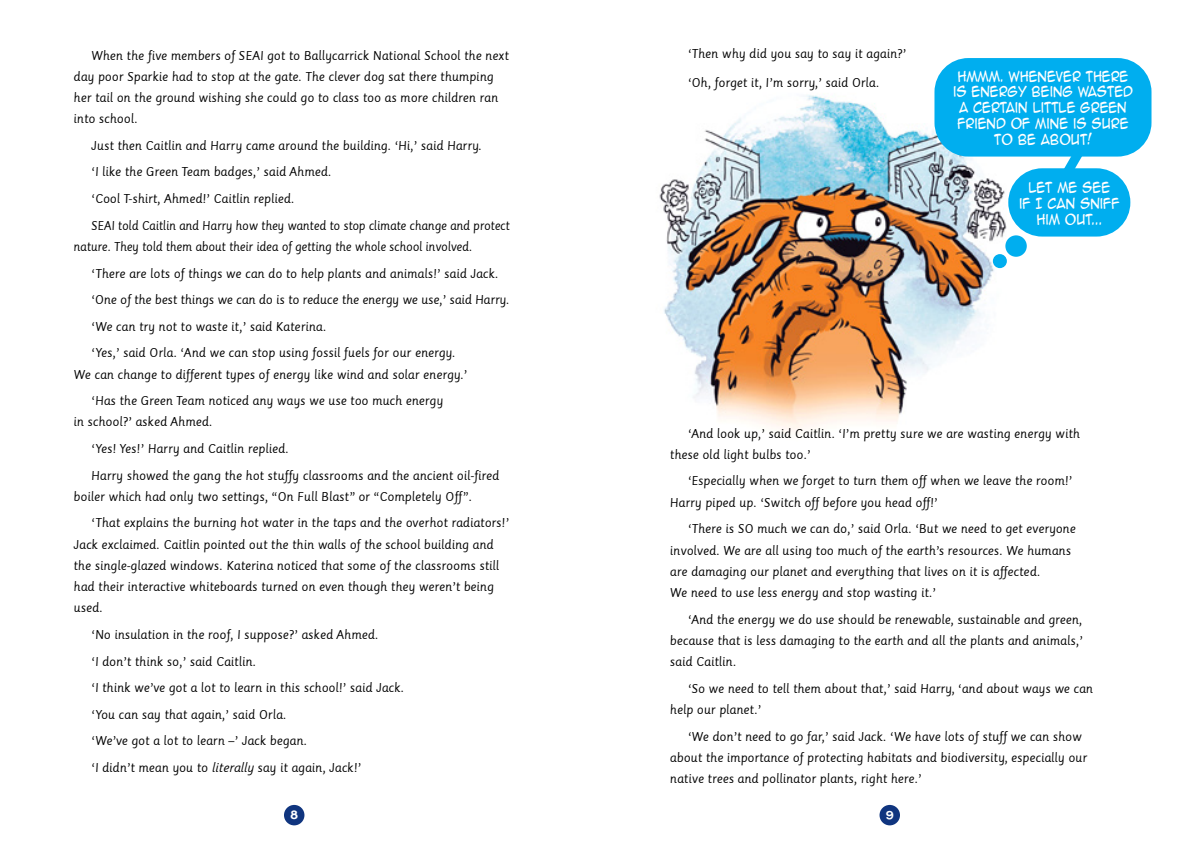
<style>
.page{position:relative;width:1184px;height:851px;background:#fff}
.page>*{position:absolute;margin:0;border:0;box-sizing:border-box;transform-origin:0 0}
.t1{font:13.25px/16px "Anime Ace 2.0 BB";color:#fff;text-align:center;scale:.88 1}
.t2{font:12.5px/21.2px "Sassoon Primary";color:#000;scale:.96 1}
.t3{font:12.5px/26.6px "Sassoon Primary";color:#000;scale:.92 1}
.t4{font:9.88px "KG Blank Space Solid";color:#fff;scale:1.19 1}
.s1{font-style:italic}
</style>
<div class="page">
<img style="left:659px;top:95px;width:363px;height:335px">
<div style="left:934px;top:58px;width:217px;height:98px;background:#00aeef;border-radius:34px"></div>
<div style="left:1008px;top:168px;width:122px;height:68px;background:#00aeef;border-radius:34px"></div>
<svg style="left:1059px;top:156px;width:24px;height:13px"></svg>
<div style="left:1005px;top:235px;width:21px;height:22px;background:#00aeef;border-radius:50%"></div>
<div style="left:992px;top:254px;width:14px;height:14px;background:#00aeef;border-radius:50%"></div>
<div style="left:284px;top:804px;width:20px;height:21px;background:#10357f;border-radius:50%"></div>
<div style="left:879px;top:804px;width:21px;height:21px;background:#10357f;border-radius:50%"></div>
<p class="t2" style="left:74px;top:45px;width:455px;text-indent:18px">When the five members of SEAI got to Ballycarrick National School the next day poor Sparkie had to stop at the gate. The clever dog sat there thumping her tail on the ground wishing she could go to class too as more children ran into school.</p>
<p class="t2" style="left:91px;top:132px;width:437px;line-height:26.6px">Just then Caitlin and Harry came around the building. ‘Hi,’ said Harry.<br>‘I like the Green Team badges,’ said Ahmed.<br>‘Cool T-shirt, Ahmed!’ Caitlin replied.<br>SEAI told Caitlin and Harry how they wanted to stop climate change and protect</p>
<p class="t3" style="left:91px;top:233px;width:456px;text-indent:-18px">nature. They told them about their idea of getting the whole school involved. ‘There are lots of things we can do to help plants and animals!’ said Jack. ‘One of the best things we can do is to reduce the energy we use,’ said Harry. ‘We can try not to waste it,’ said Katerina.<br>‘Yes,’ said Orla. ‘And we can stop using fossil fuels for our energy.</p>
<p class="t2" style="left:74px;top:361px;width:411px;line-height:26.5px;text-align:center">We can change to different types of energy like wind and solar energy.’ ‘Has the Green Team noticed any ways we use too much energy</p>
<p class="t2" style="left:91px;top:409px;width:426px;line-height:26.5px;text-indent:-18px">in school?’ asked Ahmed.<br>‘Yes! Yes!’ Harry and Caitlin replied.<br>Harry showed the gang the hot stuffy classrooms and the ancient oil-fired</p>
<p class="t2" style="left:91px;top:483px;width:437px;line-height:26.5px;text-indent:-18px">boiler which had only two settings, “On Full Blast” or “Completely Off”.<br>‘That explains the burning hot water in the taps and the overhot radiators!’</p>
<p class="t2" style="left:74px;top:533px;width:445px">Jack exclaimed. Caitlin pointed out the thin walls of the school building and the single-glazed windows. Katerina noticed that some of the classrooms still had their interactive whiteboards turned on even though they weren’t being used.</p>
<p class="t2" style="left:91px;top:621px;width:328px;line-height:26.6px">‘No insulation in the roof, I suppose?’ asked Ahmed.<br>‘I don’t think so,’ said Caitlin.<br>‘I think we’ve got a lot to learn in this school!’ said Jack. ‘You can say that again,’ said Orla.<br>‘We’ve got a lot to learn –’ Jack began.<br>‘I didn’t mean you to <span class="s1">literally</span> say it again, Jack!’</p>
<p class="t2" style="left:687px;top:43px;width:229px">‘Then why did you say to say it again?’</p>
<p class="t2" style="left:687px;top:72px;width:201px">‘Oh, forget it, I’m sorry,’ said Orla.</p>
<p class="t1" style="left:953px;top:67px;width:206px">HMMM. WHENEVER THERE<br>IS ENERGY BEING WASTED<br>A CERTAIN LITTLE GREEN<br>FRIEND OF MINE IS SURE<br>TO BE ABOUT!</p>
<p class="t1" style="left:1019px;top:179px;width:116px">LET ME SEE<br>IF I CAN SNIFF<br>HIM OUT...</p>
<p class="t2" style="left:670px;top:422px;width:428px;text-indent:18px">‘And look up,’ said Caitlin. ‘I’m pretty sure we are wasting energy with these old light bulbs too.’</p>
<p class="t2" style="left:670px;top:470px;width:421px;text-indent:18px">‘Especially when we forget to turn them off when we leave the room!’<br>Harry piped up. ‘Switch off before you head off!’</p>
<p class="t2" style="left:670px;top:518px;width:424px;text-indent:18px">‘There is SO much we can do,’ said Orla. ‘But we need to get everyone involved. We are all using too much of the earth’s resources. We humans are damaging our planet and everything that lives on it is affected.<br>We need to use less energy and stop wasting it.’</p>
<p class="t2" style="left:670px;top:608px;width:431px;text-align:justify;text-indent:18px">‘And the energy we do use should be renewable, sustainable and green, because that is less damaging to the earth and all the plants and animals,’ said Caitlin.</p>
<p class="t2" style="left:670px;top:677px;width:442px;text-indent:18px">‘So we need to tell them about that,’ said Harry, ‘and about ways we can help our planet.’</p>
<p class="t2" style="left:670px;top:725px;width:436px;text-indent:18px">‘We don’t need to go far,’ said Jack. ‘We have lots of stuff we can show about the importance of protecting habitats and biodiversity, especially our native trees and pollinator plants, right here.’</p>
<p class="t4" style="left:290px;top:808px;width:8px">8</p>
<p class="t4" style="left:893px;top:821px;width:8px;rotate:-180deg">6</p>
</div>
